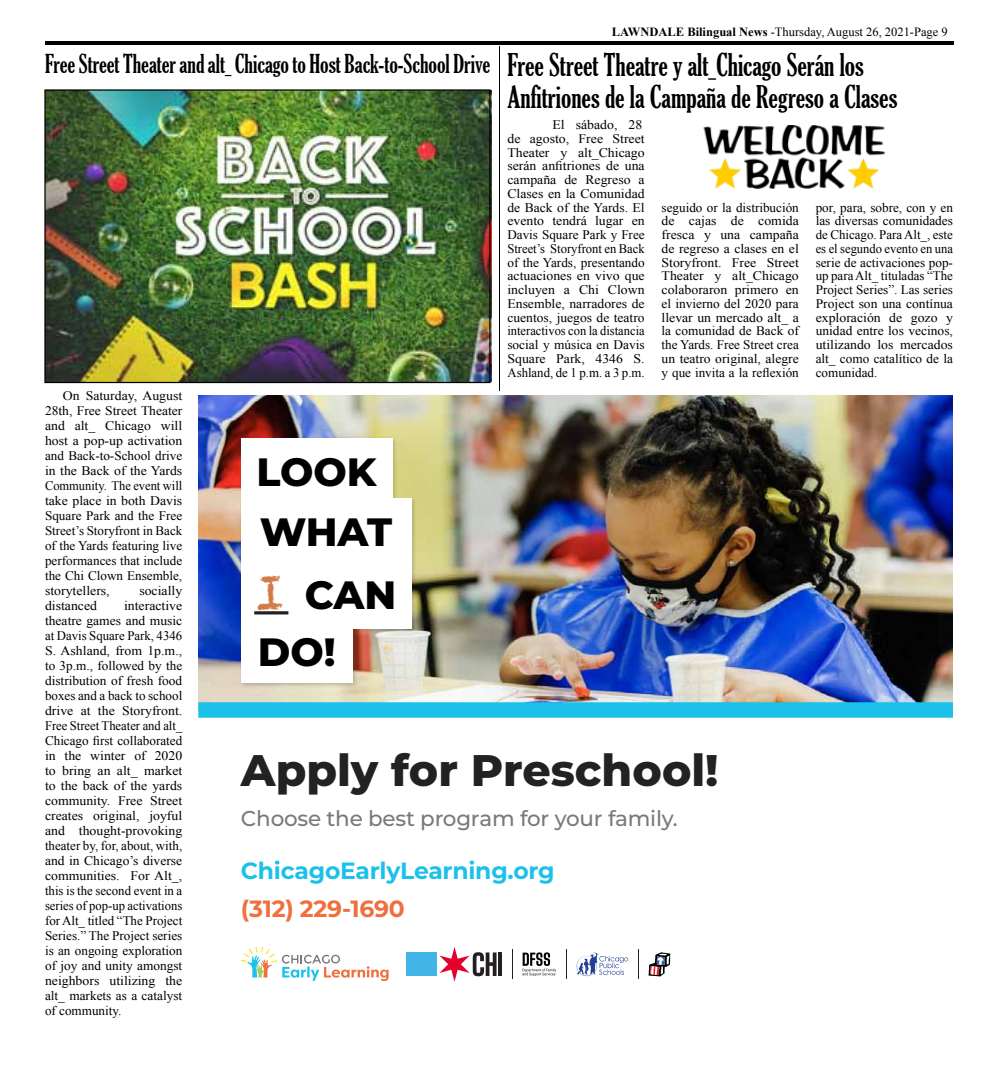
<style>
.page{position:relative;width:998px;height:1065px;background:#fff}
.page>*{position:absolute;margin:0;border:0;box-sizing:border-box;transform-origin:0 0}
.t1{font:800 44.12px "Montserrat";color:#222}
.t2{font:800 39.5px/57.5px "Montserrat";color:#000}
.t3{font:extra-condensed 30px/32.5px "Gloucester";color:#000}
.t4{font:extra-condensed 25px "Gloucester";color:#000}
.t5{font:700 23.5px "Montserrat";letter-spacing:-.01em;color:#1cc1ea}
.t6{font:700 23.5px "Montserrat";letter-spacing:-.01em;color:#ef703f}
.t7{font:500 21.5px "Montserrat";letter-spacing:-.01em;color:#7b7876}
.t8{font:13.12px/15px "Times New Roman";color:#000;text-align:justify;scale:1.05 1}
.t9{font:13.12px/13.8px "Times New Roman";color:#000;text-align:justify}
.t10{font:12.5px "Times New Roman";color:#000}
.s1{font-weight:700}
.s2{font-family:"Chalkduster";font-weight:400;font-size:47.12px;color:#d27a47}
</style>
<div class="page">
<hr style="left:45px;top:41px;width:908px;height:4px;background:#000">
<img style="left:198px;top:396px;width:755px;height:306px">
<svg style="left:241px;top:948px;width:147px;height:33px"></svg>
<svg style="left:648px;top:952px;width:22px;height:24px"></svg>
<svg style="left:576px;top:952px;width:52px;height:24px"></svg>
<div style="left:406px;top:952px;width:30px;height:24px;background:#41b6e6"></div>
<svg style="left:439px;top:948px;width:57px;height:34px"></svg>
<hr style="left:498px;top:952px;width:4px;height:24px;background:#231f20">
<svg style="left:512px;top:950px;width:1px;height:29px"></svg>
<svg style="left:566px;top:950px;width:1px;height:29px"></svg>
<svg style="left:522px;top:952px;width:34px;height:24px"></svg>
<svg style="left:638px;top:950px;width:1px;height:29px"></svg>
<div style="left:198px;top:702px;width:755px;height:16px;background:#1cc1ea"></div>
<div style="left:239px;top:436px;width:177px;height:252px;background:#000;opacity:.2"></div>
<div style="left:241px;top:438px;width:151px;height:64px;background:#fff"></div>
<div style="left:241px;top:553px;width:170px;height:75px;background:#fff"></div>
<hr style="left:254px;top:611px;width:34px;height:3px;background:#202121">
<div style="left:241px;top:619px;width:112px;height:64px;background:#fff"></div>
<div style="left:241px;top:498px;width:170px;height:65px;background:#fff"></div>
<hr style="left:499px;top:46px;width:1px;height:345px;background:#000">
<img style="left:46px;top:90px;width:445px;height:291px">
<div style="left:44px;top:89px;width:446px;height:294px;border:1px solid #000"></div>
<img style="left:703px;top:125px;width:183px;height:63px">
<h3 class="t4" style="left:45px;top:49px;width:447px">Free Street Theater and alt_ Chicago to Host Back-to-School Drive</h3>
<p class="t10" style="left:612px;top:24px;width:337px"><span class="s1">LAWNDALE Bilingual News</span> -Thursday, August 26, 2021-Page 9</p>
<h3 class="t3" style="left:507px;top:48px;width:391px">Free Street Theatre y alt_Chicago Serán los<br>Anfitriones de la Campaña de Regreso a Clases</h3>
<p class="t8" style="left:507px;top:118px;width:132px;line-height:13.8px;text-align:left;text-indent:45px">El sábado, 28 de agosto, Free Street<br>Theater y alt_Chicago serán anfitriones de una campaña de Regreso a<br>Clases en la Comunidad de Back of the Yards. El evento tendrá lugar en<br>Davis Square Park y Free<br>Street’s Storyfront en Back of the Yards, presentando actuaciones en vivo que incluyen a Chi Clown<br>Ensemble, narradores de cuentos, juegos de teatro interactivos con la distancia social y música en Davis<br>Square Park, 4346 S.<br>Ashland, de 1 p.m. a 3 p.m.</p>
<p class="t9" style="left:661px;top:200px;width:139px">seguido or la distribución de cajas de comida fresca y una campaña de regreso a clases en el Storyfront. Free Street Theater y alt_Chicago colaboraron primero en el invierno del 2020 para llevar un mercado alt_ a la comunidad de Back of the Yards. Free Street crea un teatro original, alegre y que invita a la reflexión</p>
<p class="t9" style="left:815px;top:200px;width:139px">por, para, sobre, con y en las diversas comunidades de Chicago. Para Alt_, este es el segundo evento en una serie de activaciones pop&shy;up para Alt_ tituladas “The Project Series”. Las series Project son una contínua exploración de gozo y unidad entre los vecinos, utilizando los mercados alt_ como catalítico de la comunidad.</p>
<p class="t8" style="left:45px;top:388px;width:132px;text-indent:18px">On Saturday, August 28th, Free Street Theater and alt_ Chicago will host a pop-up activation and Back-to-School drive in the Back of the Yards Community. The event will take place in both Davis Square Park and the Free Street’s Storyfront in Back of the Yards featuring live performances that include the Chi Clown Ensemble, storytellers,</p>
<p class="t8" style="left:139px;top:583px;width:42px">socially</p>
<p class="t8" style="left:45px;top:598px;width:132px;text-indent:79px">interactive theatre games and music at Davis Square Park, 4346<br>S. Ashland, from 1p.m., to 3p.m., followed by the distribution of fresh food boxes and a back to school drive at the Storyfront.<br>Free Street Theater and alt_ Chicago first collaborated in the winter of 2020 to bring an alt_ market to the back of the yards community. Free Street creates original, joyful and thought-provoking theater by, for, about, with, and in Chicago’s diverse communities. For Alt_, this is the second event in a series of pop-up activations for Alt_ titled “The Project Series.” The Project series is an ongoing exploration of joy and unity amongst neighbors utilizing the alt_ markets as a catalyst of community.</p>
<p class="t8" style="left:45px;top:598px;width:51px">distanced</p>
<h2 class="t2" style="left:256px;top:441px;width:122px">LOOK</h2>
<h2 class="t2" style="left:260px;top:501px;width:134px">WHAT</h2>
<h2 class="t2" style="left:256px;top:564px;width:142px"><span class="s2">I</span> CAN<br>DO!</h2>
<h1 class="t1" style="left:241px;top:738px;width:479px">Apply for Preschool!</h1>
<h3 class="t7" style="left:241px;top:804px;width:438px">Choose the best program for your family.</h3>
<h3 class="t5" style="left:241px;top:854px;width:315px">ChicagoEarlyLearning.org</h3>
<h3 class="t6" style="left:241px;top:891px;width:165px">(312) 229-1690</h3>
</div>
